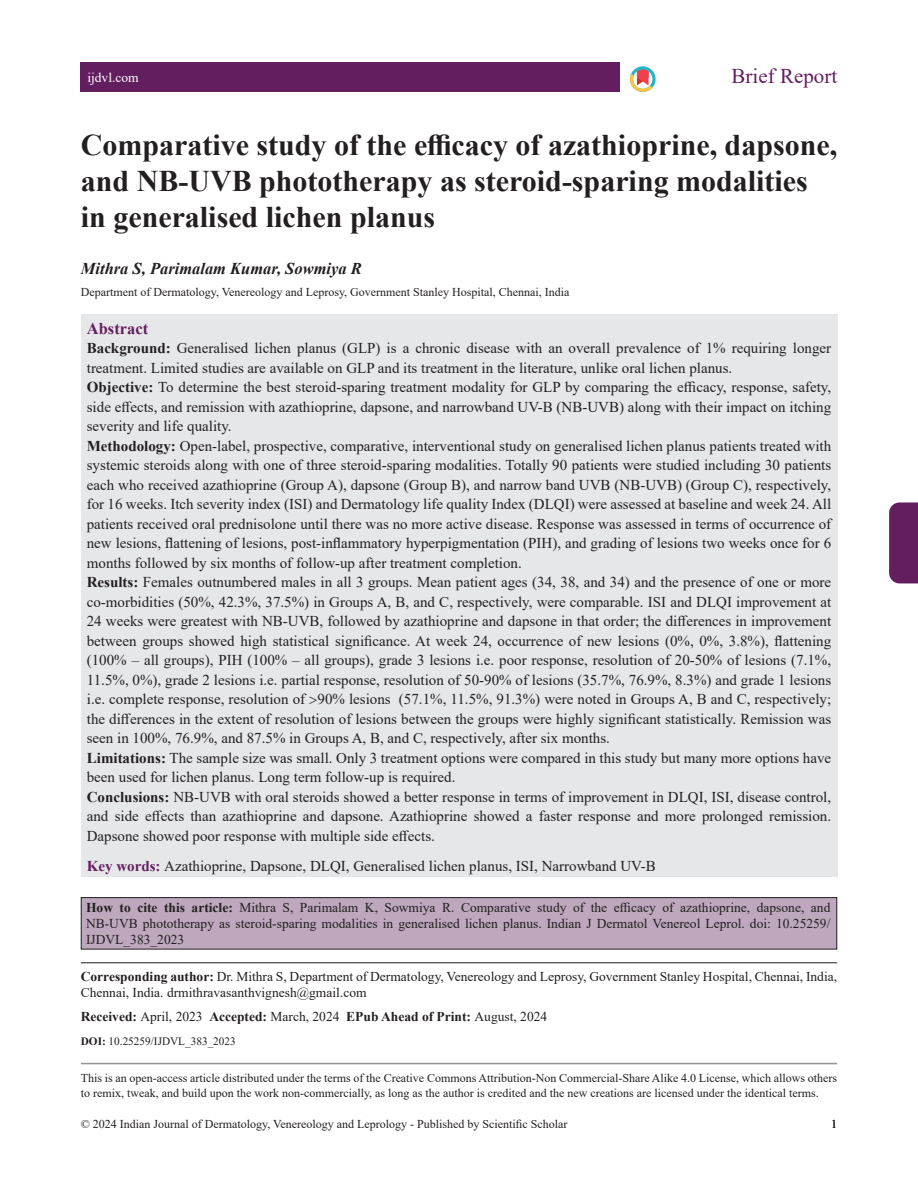
<style>
.page{position:relative;width:918px;height:1188px;background:#fff}
.page>*{position:absolute;margin:0;border:0;box-sizing:border-box;transform-origin:0 0}
.title-text{font:700 30px/36px "Times New Roman";color:#231f20}
.suptit{font:21px "Times New Roman";color:#631e60}
.aut-grp{font:italic 700 16.5px "Times New Roman";color:#231f20}
.abs_title{font:700 16.5px "Times New Roman";color:#631e60}
.abs_para_mid{font:15px/19.5px "Times New Roman";color:#231f20;text-align:justify}
.abs_para_last{font:15px/19.5px "Times New Roman";color:#231f20;text-align:justify}
.abs_para_first{font:15px/19.5px "Times New Roman";color:#231f20}
.keywordset{font:15px "Times New Roman";color:#231f20}
.citation_para{font:13.5px/16.2px "Times New Roman";color:#231f20;text-align:justify}
.cores-author{font:13.5px/16.2px "Times New Roman";color:#231f20}
.article_info{font:700 13.5px "Times New Roman";color:#231f20}
.t1{font:13.5px "Times New Roman";color:#fff}
.aut-aff_first{font:12px/15px "Times New Roman";color:#231f20}
.doi_para{font:11.25px "Times New Roman";color:#231f20}
.s1{font-weight:700}
.s2{font-weight:700;color:#631e60}
.s3{font-weight:400}
</style>
<div class="page">
<div style="left:889px;top:502px;width:29px;height:81px;background:#631e60"></div>
<hr style="left:81px;top:1063px;width:756px;height:1px;background:#939598">
<svg style="left:630px;top:66px;width:25px;height:26px"></svg>
<div style="left:81px;top:62px;width:539px;height:30px;background:#631e60"></div>
<div style="left:81px;top:898px;width:756px;height:51px;background:#bda8bd"></div>
<div style="left:81px;top:897px;width:756px;height:53px;border:1px solid #231f20"></div>
<hr style="left:81px;top:962px;width:756px;height:1px;background:#231f20">
<div style="left:81px;top:314px;width:756px;height:563px;background:#e6e7e9"></div>
<p class="t1" style="left:87px;top:68px;width:53px">ijdvl.com</p>
<p class="suptit" style="left:732px;top:62px;width:107px">Brief Report</p>
<p class="title-text" style="left:81px;top:126px;width:758px">Comparative study of the efficacy of azathioprine, dapsone, and NB-UVB phototherapy as steroid-sparing modalities in generalised lichen planus</p>
<p class="aut-grp" style="left:81px;top:257px;width:283px">Mithra S, Parimalam Kumar, Sowmiya R</p>
<p class="aut-aff_first" style="left:81px;top:284px;width:490px">Department of Dermatology, Venereology and Leprosy, Government Stanley Hospital, Chennai, India</p>
<p class="abs_title" style="left:87px;top:316px;width:63px">Abstract</p>
<p class="abs_para_first" style="left:87px;top:338px;width:746px"><span class="s1">Background:</span> Generalised lichen planus (GLP) is a chronic disease with an overall prevalence of 1% requiring longer treatment. Limited studies are available on GLP and its treatment in the literature, unlike oral lichen planus.</p>
<p class="abs_para_mid" style="left:87px;top:377px;width:746px"><span class="s1">Objective:</span> To determine the best steroid-sparing treatment modality for GLP by comparing the efficacy, response, safety, side effects, and remission with azathioprine, dapsone, and narrowband UV-B (NB-UVB) along with their impact on itching severity and life quality.</p>
<p class="abs_para_mid" style="left:87px;top:435px;width:746px"><span class="s1">Methodology:</span> Open-label, prospective, comparative, interventional study on generalised lichen planus patients treated with systemic steroids along with one of three steroid-sparing modalities. Totally 90 patients were studied including 30 patients each who received azathioprine (Group A), dapsone (Group B), and narrow band UVB (NB-UVB) (Group C), respectively, for 16 weeks. Itch severity index (ISI) and Dermatology life quality Index (DLQI) were assessed at baseline and week 24. All patients received oral prednisolone until there was no more active disease. Response was assessed in terms of occurrence of new lesions, flattening of lesions, post-inflammatory hyperpigmentation (PIH), and grading of lesions two weeks once for 6 months followed by six months of follow-up after treatment completion.</p>
<p class="abs_para_mid" style="left:87px;top:572px;width:746px"><span class="s1">Results:</span> Females outnumbered males in all 3 groups. Mean patient ages (34, 38, and 34) and the presence of one or more co-morbidities (50%, 42.3%, 37.5%) in Groups A, B, and C, respectively, were comparable. ISI and DLQI improvement at 24 weeks were greatest with NB-UVB, followed by azathioprine and dapsone in that order; the differences in improvement between groups showed high statistical significance. At week 24, occurrence of new lesions (0%, 0%, 3.8%), flattening (100% – all groups), PIH (100% – all groups), grade 3 lesions i.e. poor response, resolution of 20-50% of lesions (7.1%, 11.5%, 0%), grade 2 lesions i.e. partial response, resolution of 50-90% of lesions (35.7%, 76.9%, 8.3%) and grade 1 lesions i.e. complete response, resolution of 90% lesions (57.1%, 11.5%, 91.3%) were noted in Groups A, B and C, respectively; the differences in the extent of resolution of lesions between the groups were highly significant statistically. Remission was seen in 100%, 76.9%, and 87.5% in Groups A, B, and C, respectively, after six months.</p>
<p class="abs_para_mid" style="left:87px;top:747px;width:746px"><span class="s1">Limitations:</span> The sample size was small. Only 3 treatment options were compared in this study but many more options have been used for lichen planus. Long term follow-up is required.</p>
<p class="abs_para_last" style="left:87px;top:786px;width:746px"><span class="s1">Conclusions:</span> NB-UVB with oral steroids showed a better response in terms of improvement in DLQI, ISI, disease control, and side effects than azathioprine and dapsone. Azathioprine showed a faster response and more prolonged remission.<br>Dapsone showed poor response with multiple side effects.</p>
<p class="keywordset" style="left:87px;top:855px;width:570px"><span class="s2">Key words:</span> Azathioprine, Dapsone, DLQI, Generalised lichen planus, ISI, Narrowband UV-B</p>
<p class="citation_para" style="left:86px;top:899px;width:746px"><span class="s1">How to cite this article:</span> Mithra S, Parimalam K, Sowmiya R. Comparative study of the efficacy of azathioprine, dapsone, and NB-UVB phototherapy as steroid-sparing modalities in generalised lichen planus. Indian J Dermatol Venereol Leprol. doi: 10.25259/ IJDVL_383_2023</p>
<p class="cores-author" style="left:81px;top:968px;width:758px"><span class="s1">Corresponding author:</span> Dr. Mithra S, Department of Dermatology, Venereology and Leprosy, Government Stanley Hospital, Chennai, India,<br>Chennai, India. drmithravasanthvignesh@gmail.com</p>
<p class="article_info" style="left:81px;top:1007px;width:468px">Received: <span class="s3">April, 2023</span> Accepted: <span class="s3">March, 2024</span> EPub Ahead of Print: <span class="s3">August, 2024</span></p>
<p class="doi_para" style="left:81px;top:1033px;width:156px"><span class="s1">DOI:</span> 10.25259/IJDVL_383_2023</p>
<p class="aut-aff_first" style="left:81px;top:1070px;width:758px">This is an open-access article distributed under the terms of the Creative Commons Attribution-Non Commercial-Share Alike 4.0 License, which allows others to remix, tweak, and build upon the work non-commercially, as long as the author is credited and the new creations are licensed under the identical terms.</p>
<p class="aut-aff_first" style="left:81px;top:1116px;width:488px">© 2024 Indian Journal of Dermatology, Venereology and Leprology - Published by Scientific Scholar</p>
<p class="aut-aff_first" style="left:831px;top:1116px;width:7px">1</p>
</div>
